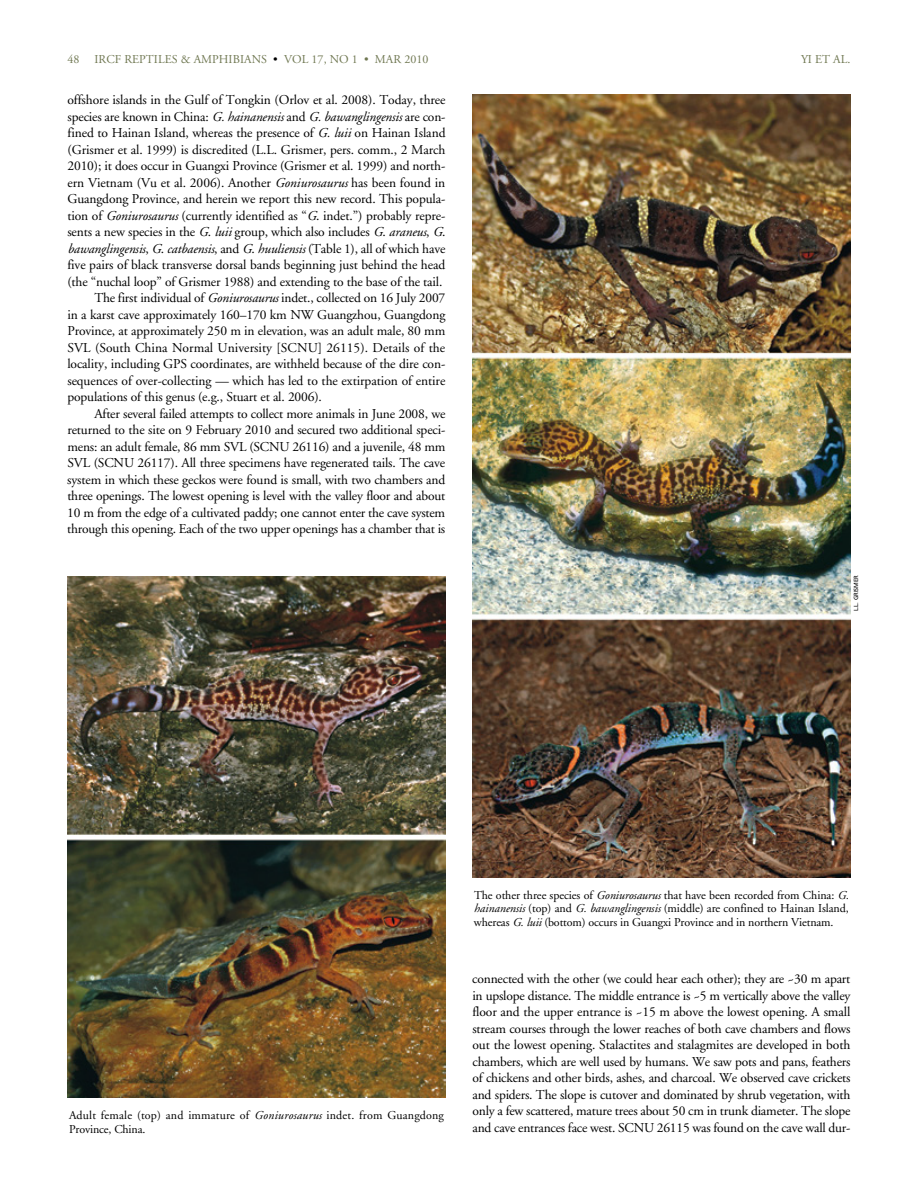
<style>
.page{position:relative;width:918px;height:1188px;background:#fff}
.page>*{position:absolute;margin:0;border:0;box-sizing:border-box;transform-origin:0 0}
.t1{font:13.5px/16.5px "Adobe Garamond";letter-spacing:-.01em;color:#000;text-align:justify}
.t2{font:italic 13.5px "Adobe Garamond";letter-spacing:-.01em;color:#000}
.t3{font:12px/13.5px "Adobe Garamond";letter-spacing:-.01em;color:#000;text-align:justify}
.t4{font:12px/13.5px "Adobe Garamond";letter-spacing:.015em;color:#000}
.t5{font:12px "Adobe Garamond";letter-spacing:.005em;color:#6f7751}
.t6{font:6px "Frutiger";letter-spacing:-.005em;color:#000}
.s1{color:#000}
.s2{font-style:italic}
.s3{font-style:normal}
</style>
<div class="page">
<img style="left:472px;top:94px;width:378px;height:784px">
<img style="left:68px;top:576px;width:378px;height:522px">
<p class="t5" style="left:68px;top:53px;width:363px">48 IRCF Reptiles &amp; Amphibians <span class="s1">•</span> Vol 17, No 1 • MAR 2010</p>
<p class="t5" style="left:801px;top:53px;width:51px">Yi et al.</p>
<p class="t1" style="left:68px;top:92px;width:380px">offshore islands in the Gulf of Tongkin (Orlov et al. 2008). Today, three</p>
<p class="t1" style="left:68px;top:109px;width:380px">species are known in China: <span class="s2">G. hainanensis</span> and <span class="s2">G. bawanglingensis</span> are con-</p>
<p class="t1" style="left:68px;top:125px;width:379px">fined to Hainan Island, whereas the presence of <span class="s2">G. luii</span> on Hainan Island</p>
<p class="t1" style="left:68px;top:142px;width:379px">(Grismer et al. 1999) is discredited (L.L. Grismer, pers. comm., 2 March</p>
<p class="t1" style="left:67px;top:158px;width:379px">2010); it does occur in Guangxi Province (Grismer et al. 1999) and north-</p>
<p class="t1" style="left:67px;top:175px;width:379px">ern Vietnam (Vu et al. 2006). Another <span class="s2">Goniurosaurus</span> has been found in</p>
<p class="t1" style="left:67px;top:191px;width:379px">Guangdong Province, and herein we report this new record. This popula-</p>
<p class="t1" style="left:67px;top:208px;width:380px">tion of <span class="s2">Goniurosaurus</span> (currently identified as “<span class="s2">G</span>. indet.”) probably repre-</p>
<p class="t1" style="left:67px;top:224px;width:380px">sents a new species in the <span class="s2">G</span>. <span class="s2">luii</span> group, which also includes <span class="s2">G</span>. <span class="s2">araneus</span>, <span class="s2">G</span>.</p>
<p class="t2" style="left:67px;top:241px;width:379px">bawanglingensis<span class="s3">,</span> G<span class="s3">.</span> catbaensis<span class="s3">, and</span> G<span class="s3">.</span> huuliensis <span class="s3">(Table 1), all of which have</span></p>
<p class="t1" style="left:67px;top:257px;width:380px">five pairs of black transverse dorsal bands beginning just behind the head</p>
<p class="t1" style="left:67px;top:274px;width:377px">(the “nuchal loop” of Grismer 1988) and extending to the base of the tail.</p>
<p class="t1" style="left:94px;top:290px;width:352px">The first individual of <span class="s2">Goniurosaurus</span> indet., collected on 16 July 2007</p>
<p class="t1" style="left:67px;top:307px;width:380px">in a karst cave approximately 160–170 km NW Guangzhou, Guangdong</p>
<p class="t1" style="left:67px;top:323px;width:379px">Province, at approximately 250 m in elevation, was an adult male, 80 mm</p>
<p class="t1" style="left:67px;top:340px;width:379px">SVL (South China Normal University [SCNU] 26115). Details of the</p>
<p class="t1" style="left:67px;top:356px;width:380px">locality, including GPS coordinates, are withheld because of the dire con-</p>
<p class="t1" style="left:67px;top:373px;width:380px">sequences of over-collecting — which has led to the extirpation of entire</p>
<p class="t1" style="left:67px;top:389px;width:256px">populations of this genus (e.g., Stuart et al. 2006).</p>
<p class="t1" style="left:94px;top:406px;width:352px">After several failed attempts to collect more animals in June 2008, we</p>
<p class="t1" style="left:67px;top:422px;width:380px">returned to the site on 9 February 2010 and secured two additional speci-</p>
<p class="t1" style="left:67px;top:439px;width:379px">mens: an adult female, 86 mm SVL (SCNU 26116) and a juvenile, 48 mm</p>
<p class="t1" style="left:67px;top:455px;width:379px">SVL (SCNU 26117). All three specimens have regenerated tails. The cave</p>
<p class="t1" style="left:67px;top:472px;width:380px">system in which these geckos were found is small, with two chambers and</p>
<p class="t1" style="left:67px;top:488px;width:379px">three openings. The lowest opening is level with the valley floor and about</p>
<p class="t1" style="left:67px;top:505px;width:379px">10 m from the edge of a cultivated paddy; one cannot enter the cave system</p>
<p class="t1" style="left:67px;top:521px;width:380px">through this opening. Each of the two upper openings has a chamber that is</p>
<p class="t6" style="left:852px;top:611px;width:37px;rotate:-90deg">L.L. Grism er</p>
<p class="t4" style="left:69px;top:1109px;width:377px">Adult female (top) and immature of <span class="s2">Goniurosaurus</span> indet. from Guangdong<br>Province, China.</p>
<p class="t3" style="left:474px;top:889px;width:376px">The other three species of <span class="s2">Goniurosaurus</span> that have been recorded from China: <span class="s2">G. hainanensis</span> (top) and <span class="s2">G. bawanglingensis</span> (middle) are confined to H ainan Island, whereas <span class="s2">G. luii</span> (bottom) occurs in Guangxi Province and in northern Vietnam.</p>
<p class="t1" style="left:472px;top:971px;width:380px">connected with the other (we could hear each other); they are ~30 m apart in upslope distance. The middle entrance is ~5 m vertically above the valley floor and the upper entrance is ~15 m above the lowest opening. A small stream courses through the lower reaches of both cave chambers and flows out the lowest opening. S talactites and stalagmites are developed in both chambers, which are well used by humans. We saw pots and pans, feathers of chickens and other birds, ashes, and charcoal. We observed cave crickets and spiders. The slope is cutover and dominated by shrub vegetation, with only a few scattered, mature trees about 50 cm in trunk diameter. The slope and cave entrances face west. S CNU 26115 was found on the cave wall dur-</p>
</div>
